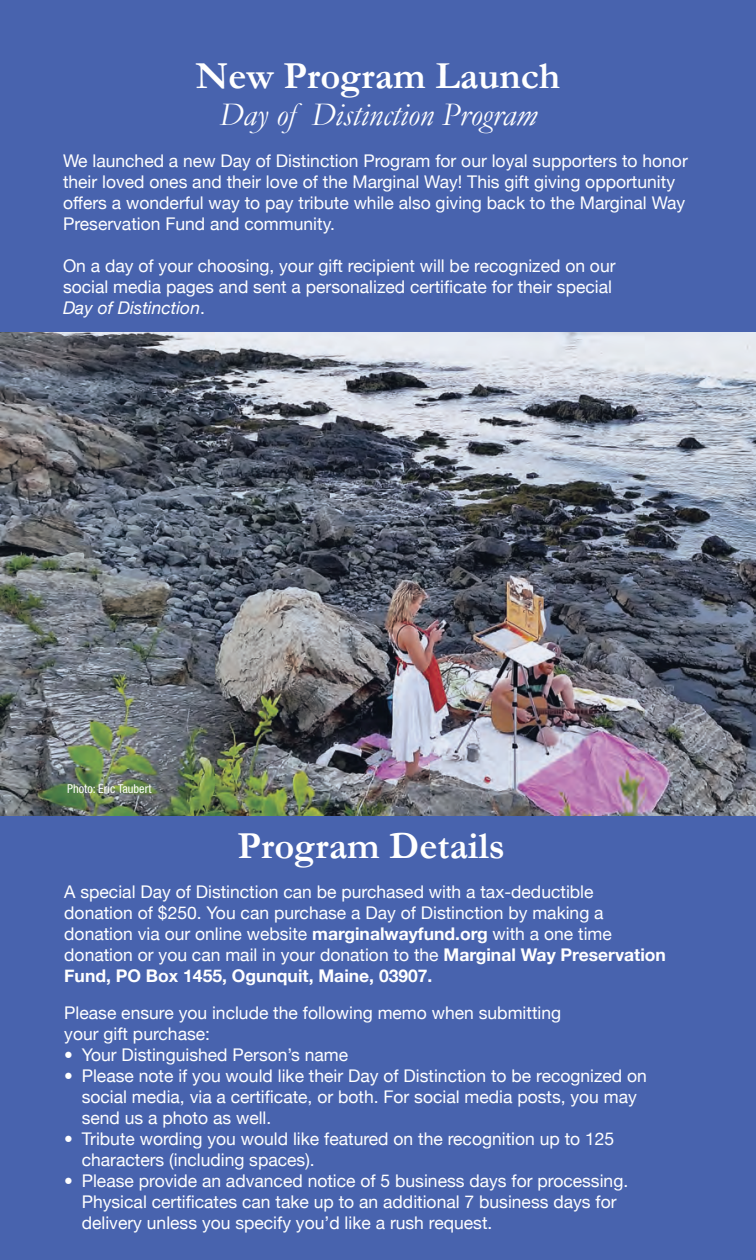
<style>
.page{position:relative;width:756px;height:1260px;background:#fff}
.page>*{position:absolute;margin:0;border:0;box-sizing:border-box;transform-origin:0 0}
.t1{font:700 38.5px "Garamond";color:#fff}
.t2{font:italic 33.25px "Garamond";color:#fff}
.t3{font:17.5px/21px "Helvetica Neue";color:#fff}
.t4{font:condensed 12.25px "Helvetica Neue";color:#fff}
.s1{font-style:italic}
.s2{font-weight:700}
</style>
<div class="page">
<div style="left:1px;top:0;width:755px;height:1260px;background:#4863ae"></div>
<img style="left:0;top:333px;width:756px;height:482px">
<h1 class="t1" style="left:196px;top:53px;width:366px">New Program Launch</h1>
<h2 class="t2" style="left:219px;top:95px;width:319px">Day of Distinction Program</h2>
<p class="t3" style="left:63px;top:150px;width:626px">We launched a new Day of Distinction Program for our loyal supporters to honor their loved ones and their love of the Marginal Way!⁣ This gift giving opportunity offers a wonderful way to pay tribute while also giving back to the Marginal Way Preservation Fund and community.</p>
<p class="t3" style="left:63px;top:255px;width:554px">On a day of your choosing, your gift recipient will be recognized on our social media pages and sent a personalized certificate for their special<br><span class="s1">Day of Distinction</span>.</p>
<p class="t4" style="left:67px;top:782px;width:86px">Photo: Eric Taubert</p>
<h1 class="t1" style="left:237px;top:823px;width:269px">Program Details</h1>
<p class="t3" style="left:64px;top:881px;width:603px">A special Day of Distinction can be purchased with a tax-deductible donation of $250. You can purchase a Day of Distinction by making a donation via our online website <span class="s2">marginalwayfund.org</span> with a one time donation or you can mail in your donation to the <span class="s2">Marginal Way Preservation Fund, PO Box 1455, Ogunquit, Maine, 03907.</span></p>
<p class="t3" style="left:64px;top:1002px;width:498px">Please ensure you include the following memo when submitting your gift purchase:⁣</p>
<p class="t3" style="left:64px;top:1044px;width:280px">• Your Distinguished Person’s name⁣</p>
<p class="t3" style="left:82px;top:1065px;width:567px;text-indent:-18px">• Please note if you would like their Day of Distinction to be recognized on social media, via a certificate, or both. For social media posts, you may send us a photo as well.</p>
<p class="t3" style="left:82px;top:1128px;width:534px;text-indent:-18px">• Tribute wording you would like featured on the recognition up to 125 characters (including spaces).</p>
<p class="t3" style="left:82px;top:1170px;width:548px;text-indent:-18px">• Please provide an advanced notice of 5 business days for processing.<br>Physical certificates can take up to an additional 7 business days for delivery unless you specify you’d like a rush request.</p>
</div>
